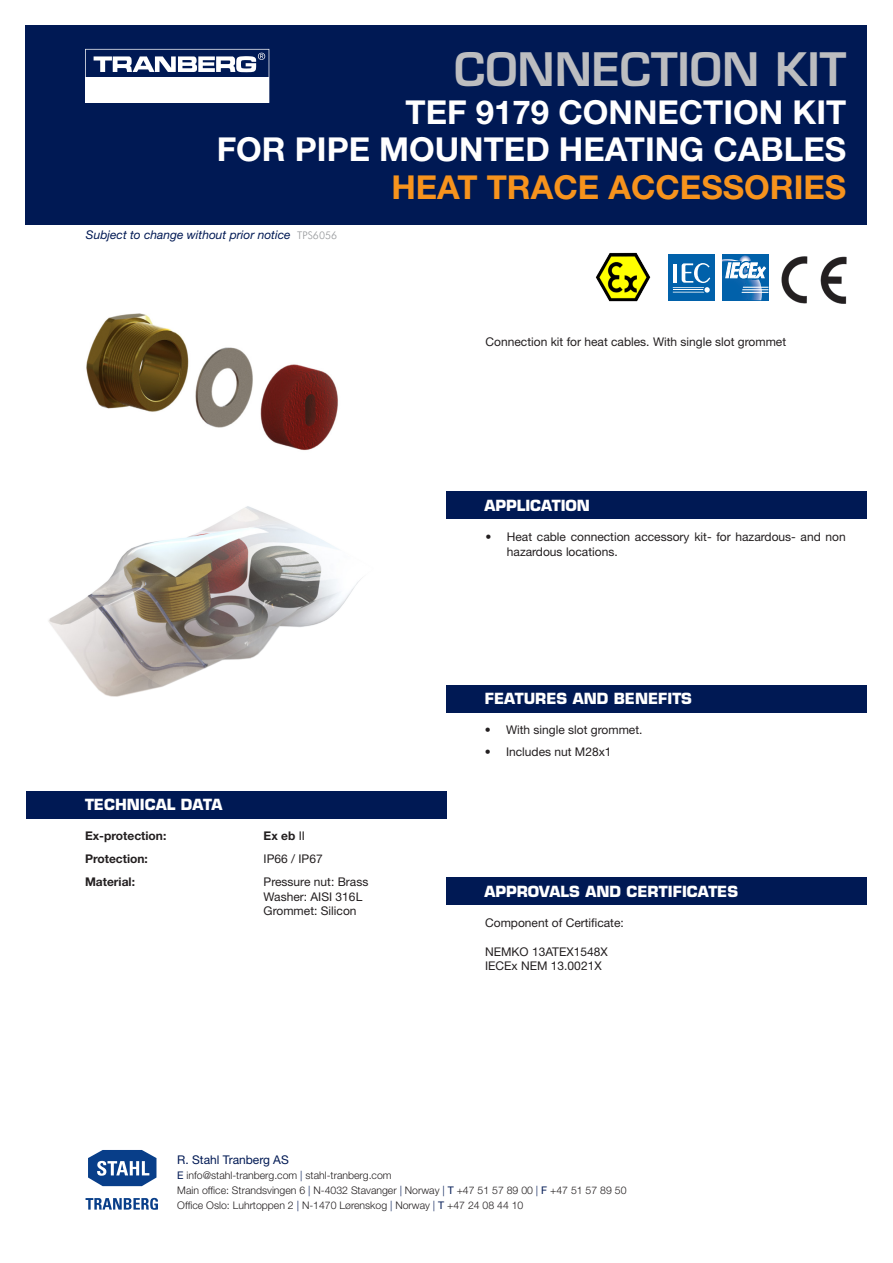
<style>
.page{position:relative;width:893px;height:1263px;background:#fff}
.page>*{position:absolute;margin:0;border:0;box-sizing:border-box;transform-origin:0 0}
.Brødtekst{font:600 45px "Eurostile LT Std";color:#bcbdc0}
.Brødtekst-2{font:700 33px "Helvetica Neue LT";color:#fff}
.t1{font:700 33px "Helvetica Neue LT";color:#f7931d}
.t2{font:700 15px "Eurostile LT Std";color:#fff}
.Brødtekst_01{font:12px/15px "Helvetica Neue LT";color:#231f20}
.Teknisk_data{font:12px/14.4px "Helvetica Neue LT";color:#231f20}
.Brødtekst-3{font:12px "Helvetica Neue LT";color:#231f20}
.Teknisk_data-2{font:700 12px "Helvetica Neue LT";color:#231f20}
.Brødtekst-4{font:italic 12px "Helvetica Neue LT";color:#001954}
.t3{font:12px "Helvetica Neue LT";color:#001954}
.t4{font:300 10.5px/15px "Helvetica Neue LT";color:#231f20}
.s1{font-family:"Futura BT";font-weight:300;font-style:normal;font-size:10.5px;color:#939598}
.s2{font-weight:400}
.s3{font-weight:400;color:#001954}
.s4{color:#001954}
</style>
<div class="page">
<div style="left:26px;top:26px;width:841px;height:199px;background:#001954"></div>
<svg style="left:88px;top:1150px;width:69px;height:37px"></svg>
<svg style="left:86px;top:1198px;width:72px;height:12px"></svg>
<img style="left:86px;top:313px;width:252px;height:138px">
<div style="left:446px;top:877px;width:421px;height:28px;background:#001954"></div>
<div style="left:446px;top:685px;width:421px;height:27px;background:#001954"></div>
<div style="left:446px;top:491px;width:421px;height:28px;background:#001954"></div>
<div style="left:26px;top:791px;width:420px;height:27px;background:#001954"></div>
<img style="left:595px;top:253px;width:56px;height:48px">
<svg style="left:722px;top:254px;width:46px;height:46px"></svg>
<div style="left:668px;top:254px;width:46px;height:46px;background:#0161aa"></div>
<svg style="left:673px;top:263px;width:37px;height:30px"></svg>
<img style="left:781px;top:256px;width:65px;height:47px">
<svg style="left:85px;top:49px;width:184px;height:54px"></svg>
<img style="left:48px;top:506px;width:314px;height:191px">
<p class="Brødtekst" style="left:454px;top:41px;width:394px">CONNECTION KIT</p>
<p class="Brødtekst-2" style="left:406px;top:91px;width:442px">TEF 9179 CONNECTION KIT</p>
<p class="Brødtekst-2" style="left:217px;top:129px;width:631px">FOR PIPE MOUNTED HEATING CABLES</p>
<p class="t1" style="left:391px;top:166px;width:456px">HEAT TRACE ACCESSORIES</p>
<p class="Brødtekst-4" style="left:86px;top:228px;width:253px">Subject to change without prior notice <span class="s1">TPS6056</span></p>
<p class="Brødtekst_01" style="left:486px;top:334px;width:302px">Connection kit for heat cables. With single slot grommet</p>
<p class="t2" style="left:484px;top:496px;width:107px">APPLICATION</p>
<p class="Brødtekst_01" style="left:507px;top:529px;width:340px;text-indent:-21px">• Heat cable connection accessory kit- for hazardous- and non hazardous locations.</p>
<p class="t2" style="left:485px;top:689px;width:209px">FEATURES AND BENEFITS</p>
<p class="t2" style="left:85px;top:795px;width:139px">TECHNICAL DATA</p>
<p class="Teknisk_data-2" style="left:85px;top:829px;width:83px">Ex-protection:</p>
<p class="Teknisk_data-2" style="left:264px;top:829px;width:43px">Ex eb <span class="s2">II</span></p>
<p class="Teknisk_data-2" style="left:85px;top:852px;width:64px">Protection:</p>
<p class="Teknisk_data" style="left:264px;top:852px;width:61px">IP66 / IP67</p>
<p class="Teknisk_data-2" style="left:85px;top:874px;width:51px">Material:</p>
<p class="Teknisk_data" style="left:264px;top:874px;width:106px">Pressure nut: Brass<br>Washer: AISI 316L<br>Grommet: Silicon</p>
<p class="Brødtekst_01" style="left:485px;top:722px;width:159px">• With single slot grommet.</p>
<p class="Brødtekst_01" style="left:485px;top:744px;width:128px">• Includes nut M28x1</p>
<p class="t2" style="left:484px;top:882px;width:255px">APPROVALS AND CERTIFICATES</p>
<p class="Brødtekst-3" style="left:485px;top:915px;width:140px">Component of Certificate:</p>
<p class="Brødtekst-3" style="left:485px;top:944px;width:124px">NEMKO 13ATEX1548X</p>
<p class="Brødtekst-3" style="left:485px;top:959px;width:118px">IECEx NEM 13.0021X</p>
<p class="t3" style="left:177px;top:1153px;width:113px">R. Stahl Tranberg AS</p>
<p class="t4" style="left:177px;top:1168px;width:451px"><span class="s3">E</span> info@stahl-tranberg.com <span class="s4">|</span> stahl-tranberg.com<br>Main office: Strandsvingen 6 <span class="s4">|</span> N-4032 Stavanger <span class="s4">|</span> Norway <span class="s4">|</span> <span class="s3">T</span> +47 51 57 89 00 <span class="s4">|</span> <span class="s3">F</span> +47 51 57 89 50<br>Office Oslo: Luhrtoppen 2 <span class="s4">|</span> N-1470 Lørenskog <span class="s4">|</span> Norway <span class="s4">|</span> <span class="s3">T</span> +47 24 08 44 10</p>
</div>
